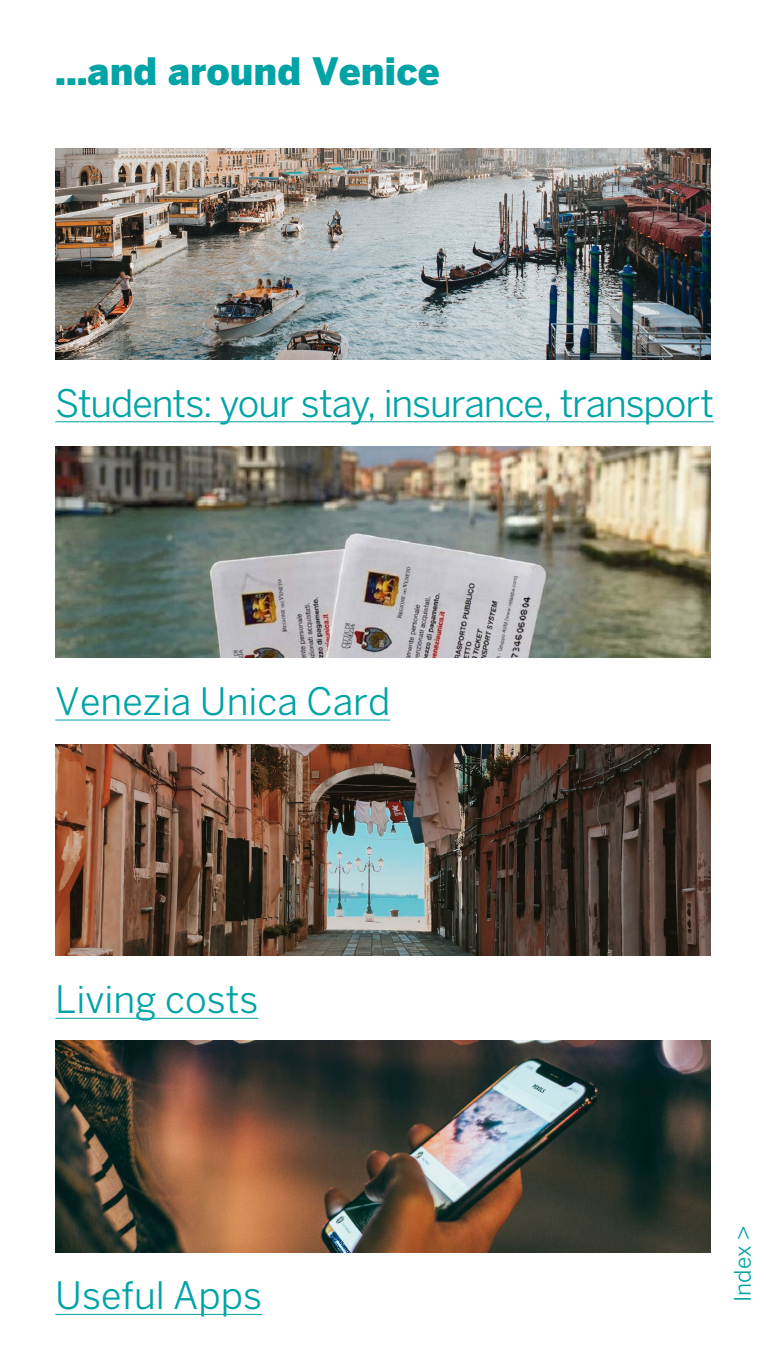
<style>
.page{position:relative;width:766px;height:1361px;background:#fff}
.page>*{position:absolute;margin:0;border:0;box-sizing:border-box;transform-origin:0 0}
.t1{font:37.5px "Benton Sans";letter-spacing:-.03em;color:#00a3a6}
.t2{font:37.5px "Benton Sans";color:#00a3a6}
.t3{font:900 37.5px "Benton Sans";color:#00a3a6}
.t4{font:22.5px "Benton Sans";color:#00a3a6}
</style>
<div class="page">
<img style="left:55px;top:148px;width:655px;height:211px">
<img style="left:55px;top:446px;width:655px;height:211px">
<img style="left:55px;top:745px;width:655px;height:211px">
<img style="left:55px;top:1041px;width:655px;height:211px">
<hr style="left:55px;top:421px;width:658px;height:1px;background:#00a3a6">
<hr style="left:55px;top:719px;width:335px;height:1px;background:#00a3a6">
<hr style="left:55px;top:1018px;width:203px;height:1px;background:#00a3a6">
<hr style="left:55px;top:1314px;width:207px;height:1px;background:#00a3a6">
<p class="t3" style="left:55px;top:49px;width:386px">...and around Venice</p>
<p class="t1" style="left:55px;top:381px;width:660px">Students: your stay, insurance, transport</p>
<p class="t2" style="left:55px;top:679px;width:336px">Venezia Unica Card</p>
<p class="t2" style="left:55px;top:977px;width:204px">Living costs</p>
<p class="t2" style="left:55px;top:1273px;width:208px">Useful Apps</p>
<p class="t4" style="left:729px;top:1302px;width:77px;rotate:-90deg">Index &gt;</p>
</div>
